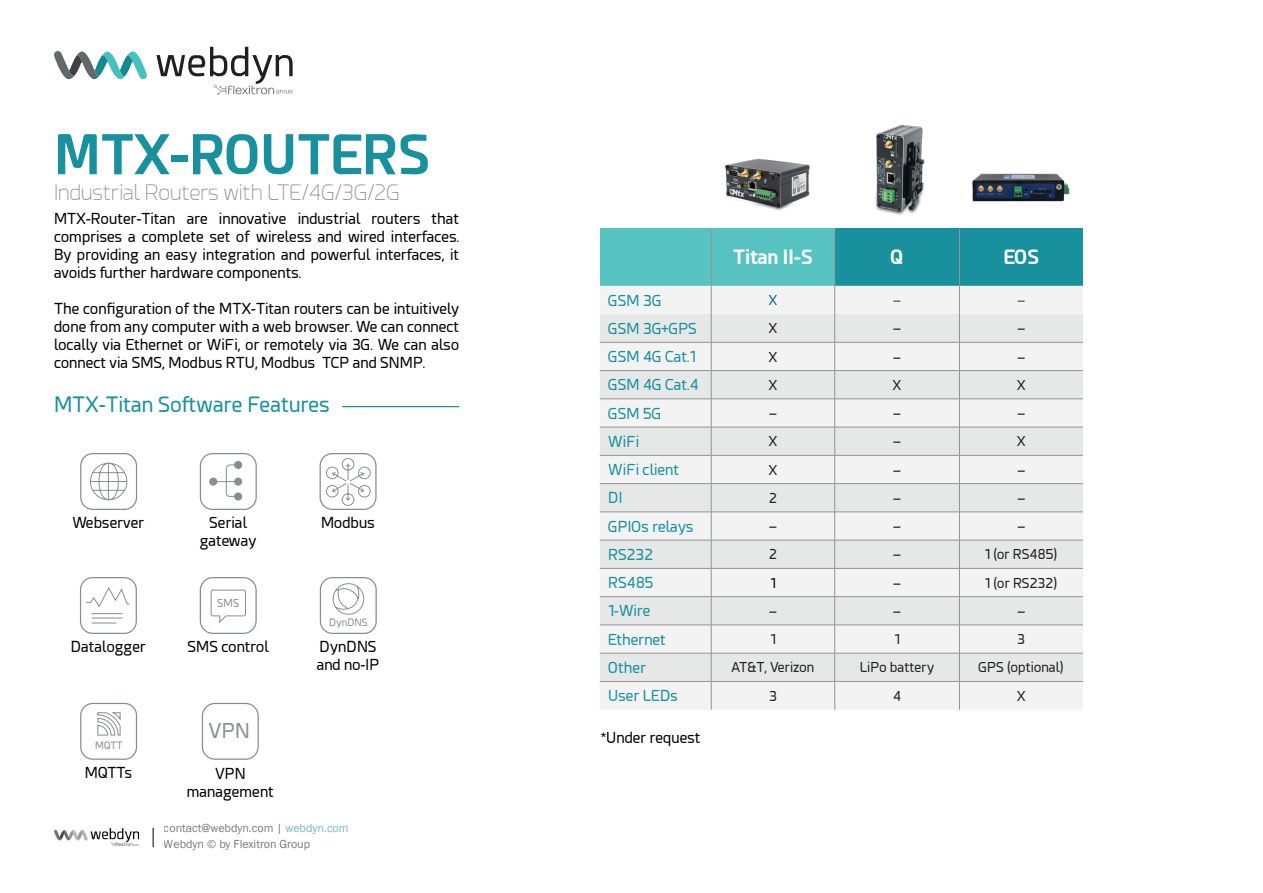
<style>
.page{position:relative;width:1263px;height:893px;background:#fff}
.page>*{position:absolute;margin:0;border:0;box-sizing:border-box;transform-origin:0 0}
.Título{font:700 54px "Esphimere";color:#18909d}
.Título-2{font:200 21px "Esphimere";color:#8b8d8f}
.t1{font:21px "Esphimere";color:#18909d}
.t2{font:20.25px "Esphimere";color:#8b8e8f}
.t3{font:700 19.5px "Esphimere";color:#fff}
.Título-3{font:15px/18px "Esphimere";color:#000001;text-align:justify}
.t4{font:15px "Esphimere";color:#18909d}
.Tabla_título{font:15px/18px "Esphimere";color:#000001;text-align:center}
.t5{font:13.5px "Esphimere";color:#231f20}
.t6{font:13.5px "Esphimere";color:#4c4f50}
.t7{font:13.5px "Esphimere";color:#096c7c}
.t8{font:13.5px "Esphimere";color:#000001}
.t9{font:12px/16.5px "Franklin Gothic";color:#231f20}
.t10{font:10.95px "Esphimere";color:#8b8e8f}
.t11{font:10.2px "Esphimere";color:#8b8e8f}
.s1{color:#18888d}
</style>
<div class="page">
<svg style="left:153px;top:828px;width:1px;height:19px"></svg>
<img style="left:54px;top:828px;width:85px;height:18px">
<div style="left:80px;top:703px;width:57px;height:57px;border:1px solid #8b8e8f;border-radius:12px"></div>
<svg style="left:97px;top:712px;width:24px;height:24px"></svg>
<div style="left:202px;top:703px;width:57px;height:57px;border:1px solid #8b8e8f;border-radius:13px"></div>
<div style="left:320px;top:577px;width:57px;height:57px;border:1px solid #8b8e8f;border-radius:12px"></div>
<svg style="left:332px;top:583px;width:33px;height:32px"></svg>
<div style="left:200px;top:577px;width:57px;height:57px;border:1px solid #8b8e8f;border-radius:13px"></div>
<svg style="left:210px;top:589px;width:36px;height:34px"></svg>
<div style="left:80px;top:577px;width:57px;height:57px;border:1px solid #8b8e8f;border-radius:12px"></div>
<svg style="left:86px;top:587px;width:44px;height:37px"></svg>
<div style="left:320px;top:453px;width:57px;height:57px;border:1px solid #8b8e8f;border-radius:12px"></div>
<svg style="left:326px;top:458px;width:45px;height:48px"></svg>
<div style="left:200px;top:453px;width:57px;height:57px;border:1px solid #8b8e8f;border-radius:12px"></div>
<div style="left:234px;top:461px;width:8px;height:8px;background:#8b8e8f;border-radius:50%"></div>
<div style="left:234px;top:478px;width:8px;height:8px;background:#8b8e8f;border-radius:50%"></div>
<div style="left:209px;top:478px;width:8px;height:8px;background:#8b8e8f;border-radius:50%"></div>
<div style="left:234px;top:492px;width:8px;height:9px;background:#8b8e8f;border-radius:50%"></div>
<svg style="left:212px;top:464px;width:27px;height:33px"></svg>
<svg style="left:90px;top:462px;width:38px;height:39px"></svg>
<div style="left:80px;top:453px;width:57px;height:57px;border:1px solid #8b8e8f;border-radius:12px"></div>
<div style="left:600px;top:229px;width:111px;height:57px;background:#56c3c1"></div>
<div style="left:711px;top:229px;width:124px;height:57px;background:#56c3c1"></div>
<div style="left:835px;top:229px;width:124px;height:57px;background:#18909d"></div>
<div style="left:959px;top:229px;width:124px;height:57px;background:#18909d"></div>
<hr style="left:711px;top:229px;width:1px;height:57px;background:#949395">
<hr style="left:834px;top:229px;width:1px;height:57px;background:#949395">
<hr style="left:959px;top:229px;width:1px;height:57px;background:#949395">
<svg style="left:600px;top:286px;width:483px;height:424px"></svg>
<hr style="left:342px;top:406px;width:117px;height:1px;background:#06868f">
<svg style="left:156px;top:47px;width:137px;height:48px"></svg>
<svg style="left:54px;top:51px;width:93px;height:28px"></svg>
<img style="left:875px;top:124px;width:50px;height:91px">
<img style="left:972px;top:173px;width:98px;height:29px">
<img style="left:725px;top:158px;width:85px;height:53px">
<p class="Título" style="left:54px;top:121px;width:378px">MTX-ROUTERS</p>
<p class="Título-2" style="left:54px;top:180px;width:347px">Industrial Routers with LTE/4G/3G/2G</p>
<p class="Título-3" style="left:54px;top:210px;width:407px">MTX-Router-Titan are innovative industrial routers that comprises a complete set of wireless and wired interfaces.<br>By providing an easy integration and powerful interfaces, it avoids further hardware components.</p>
<p class="Título-3" style="left:54px;top:300px;width:407px">The configuration of the MTX-Titan routers can be intuitively done from any computer with a web browser. We can connect locally via Ethernet or WiFi, or remotely via 3G. We can also connect via SMS, Modbus RTU, Modbus TCP and SNMP.</p>
<p class="t1" style="left:54px;top:393px;width:277px">MTX-Titan Software Features</p>
<p class="Tabla_título" style="left:72px;top:514px;width:73px">Webserver</p>
<p class="Tabla_título" style="left:71px;top:638px;width:77px">Datalogger</p>
<p class="Tabla_título" style="left:209px;top:514px;width:39px">Serial</p>
<p class="Tabla_título" style="left:321px;top:514px;width:55px">Modbus</p>
<p class="Tabla_título" style="left:200px;top:532px;width:58px">gateway</p>
<p class="t10" style="left:217px;top:597px;width:24px">SMS</p>
<p class="Tabla_título" style="left:187px;top:638px;width:83px">SMS control</p>
<p class="t11" style="left:329px;top:616px;width:40px">DynDNS</p>
<p class="Tabla_título" style="left:317px;top:638px;width:64px;text-align:left">DynDNS and no-IP</p>
<p class="t11" style="left:95px;top:740px;width:29px">MQTT</p>
<p class="Tabla_título" style="left:85px;top:764px;width:49px">MQTTs</p>
<p class="t2" style="left:209px;top:719px;width:43px">VPN</p>
<p class="Tabla_título" style="left:187px;top:765px;width:89px">VPN management</p>
<p class="t9" style="left:164px;top:820px;width:186px">contact@webdyn.com | <span class="s1">webdyn.com<br></span>Webdyn © by Flexitron Group</p>
<p class="t3" style="left:733px;top:245px;width:81px">Titan II-S</p>
<p class="t3" style="left:891px;top:245px;width:14px">Q</p>
<p class="t3" style="left:1003px;top:245px;width:37px">EOS</p>
<p class="t4" style="left:608px;top:292px;width:55px">GSM 3G</p>
<p class="t7" style="left:768px;top:292px;width:10px">X</p>
<p class="t6" style="left:893px;top:292px;width:10px">–</p>
<p class="t6" style="left:1017px;top:292px;width:10px">–</p>
<p class="t4" style="left:608px;top:320px;width:90px">GSM 3G+GPS</p>
<p class="t5" style="left:768px;top:321px;width:10px">X</p>
<p class="t5" style="left:893px;top:321px;width:10px">–</p>
<p class="t5" style="left:1017px;top:321px;width:10px">–</p>
<p class="t4" style="left:608px;top:348px;width:89px">GSM 4G Cat.1</p>
<p class="t5" style="left:768px;top:349px;width:10px">X</p>
<p class="t5" style="left:893px;top:349px;width:10px">–</p>
<p class="t5" style="left:1017px;top:349px;width:10px">–</p>
<p class="t4" style="left:608px;top:376px;width:92px">GSM 4G Cat.4</p>
<p class="t5" style="left:768px;top:377px;width:10px">X</p>
<p class="t5" style="left:893px;top:377px;width:10px">X</p>
<p class="t5" style="left:1017px;top:377px;width:10px">X</p>
<p class="t4" style="left:608px;top:405px;width:55px">GSM 5G</p>
<p class="t5" style="left:769px;top:406px;width:10px">–</p>
<p class="t5" style="left:893px;top:406px;width:10px">–</p>
<p class="t5" style="left:1017px;top:406px;width:10px">–</p>
<p class="t4" style="left:608px;top:433px;width:32px">WiFi</p>
<p class="t5" style="left:768px;top:434px;width:10px">X</p>
<p class="t5" style="left:893px;top:434px;width:10px">–</p>
<p class="t5" style="left:1017px;top:434px;width:10px">X</p>
<p class="t4" style="left:608px;top:461px;width:72px">WiFi client</p>
<p class="t5" style="left:768px;top:462px;width:10px">X</p>
<p class="t5" style="left:893px;top:462px;width:10px">–</p>
<p class="t5" style="left:1017px;top:462px;width:10px">–</p>
<p class="t4" style="left:608px;top:489px;width:16px">DI</p>
<p class="t5" style="left:769px;top:490px;width:9px">2</p>
<p class="t5" style="left:893px;top:490px;width:10px">–</p>
<p class="t5" style="left:1017px;top:490px;width:10px">–</p>
<p class="t4" style="left:608px;top:518px;width:87px">GPIOs relays</p>
<p class="t5" style="left:769px;top:519px;width:10px">–</p>
<p class="t5" style="left:893px;top:519px;width:10px">–</p>
<p class="t5" style="left:1017px;top:519px;width:10px">–</p>
<p class="t4" style="left:608px;top:546px;width:46px">RS232</p>
<p class="t5" style="left:769px;top:547px;width:9px">2</p>
<p class="t5" style="left:893px;top:547px;width:10px">–</p>
<p class="t5" style="left:985px;top:547px;width:74px">1 (or RS485)</p>
<p class="t4" style="left:608px;top:574px;width:47px">RS485</p>
<p class="t8" style="left:770px;top:575px;width:7px">1</p>
<p class="t5" style="left:893px;top:575px;width:10px">–</p>
<p class="t5" style="left:985px;top:575px;width:74px">1 (or RS232)</p>
<p class="t4" style="left:608px;top:603px;width:44px">1-Wire</p>
<p class="t5" style="left:769px;top:603px;width:10px">–</p>
<p class="t5" style="left:893px;top:603px;width:10px">–</p>
<p class="t5" style="left:1017px;top:603px;width:10px">–</p>
<p class="t4" style="left:608px;top:631px;width:59px">Ethernet</p>
<p class="t5" style="left:770px;top:632px;width:7px">1</p>
<p class="t5" style="left:894px;top:632px;width:7px">1</p>
<p class="t5" style="left:1017px;top:632px;width:9px">3</p>
<p class="t4" style="left:608px;top:659px;width:39px">Other</p>
<p class="t5" style="left:732px;top:660px;width:84px">AT&amp;T, Verizon</p>
<p class="t5" style="left:860px;top:660px;width:76px">LiPo battery</p>
<p class="t5" style="left:978px;top:660px;width:87px">GPS (optional)</p>
<p class="t4" style="left:608px;top:687px;width:71px">User LEDs</p>
<p class="t5" style="left:769px;top:688px;width:9px">3</p>
<p class="t5" style="left:893px;top:688px;width:10px">4</p>
<p class="t5" style="left:1017px;top:688px;width:10px">X</p>
<p class="Título-3" style="left:601px;top:729px;width:101px">*Under request</p>
</div>
